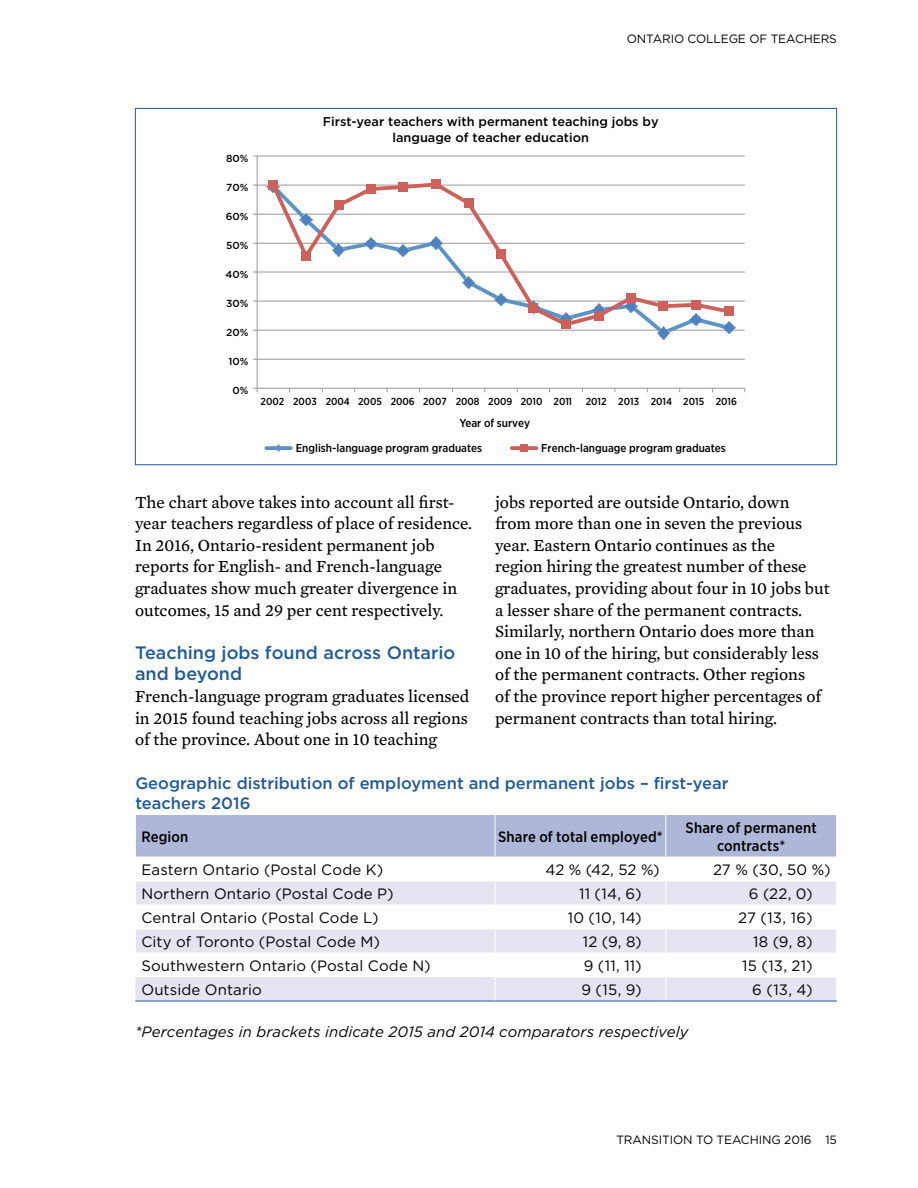
<style>
.page{position:relative;width:918px;height:1188px;background:#fff}
.page>*{position:absolute;margin:0;border:0;box-sizing:border-box;transform-origin:0 0}
.Subhead_1{font:500 18px/21.6px "Gotham";color:#225b98}
.Body_-_New{font:17.25px/21.6px "Mercury Text G3";color:#000}
.Table_Title{font:500 16.5px/20px "Gotham";color:#225b98}
.Table___Body_Text{font:15px "Gotham";letter-spacing:.005em;color:#000}
.Table___number{font:15px "Gotham";letter-spacing:.01em;color:#000}
.Table_Body_Italic_sp{font:italic 15px "Gotham";letter-spacing:.005em;color:#000}
.Table_subhead_centre{font:500 15px/18px "Gotham Narrow";letter-spacing:.01em;color:#000;text-align:center}
.Table___num{font:15px "Gotham";color:#000}
.Table___subhead{font:500 15px "Gotham Narrow";letter-spacing:.01em;color:#000}
.t1{font:500 12.75px/15.3px "Gotham";color:#000;text-align:center}
.t2{font:12px "Gotham";letter-spacing:-.01em;color:#000}
.t3{font:500 11.55px "Gotham Narrow";color:#000}
.t4{font:500 10.2px "Gotham Narrow";color:#000}
.t5{font:500 10.2px "Gotham";color:#000}
</style>
<div class="page">
<hr style="left:135px;top:1001px;width:360px;height:1px;background:#225b98">
<svg style="left:135px;top:815px;width:702px;height:186px"></svg>
<hr style="left:495px;top:1001px;width:171px;height:1px;background:#225b98">
<hr style="left:666px;top:1001px;width:171px;height:1px;background:#225b98">
<hr style="left:257px;top:359px;width:488px;height:1px;background:#979797">
<hr style="left:257px;top:330px;width:488px;height:1px;background:#979797">
<hr style="left:257px;top:301px;width:488px;height:1px;background:#979797">
<hr style="left:257px;top:272px;width:488px;height:1px;background:#979797">
<hr style="left:257px;top:243px;width:488px;height:1px;background:#979797">
<hr style="left:257px;top:214px;width:488px;height:1px;background:#979797">
<hr style="left:257px;top:185px;width:488px;height:1px;background:#979797">
<hr style="left:257px;top:156px;width:488px;height:1px;background:#979797">
<hr style="left:257px;top:156px;width:1px;height:232px;background:#979797">
<hr style="left:257px;top:388px;width:488px;height:1px;background:#979797">
<svg style="left:268px;top:329px;width:454px;height:3px"></svg>
<svg style="left:657px;top:329px;width:13px;height:10px"></svg>
<svg style="left:722px;top:325px;width:13px;height:9px"></svg>
<svg style="left:268px;top:179px;width:465px;height:150px"></svg>
<div style="left:269px;top:180px;width:9px;height:10px;background:#cc615b"></div>
<div style="left:301px;top:251px;width:10px;height:10px;background:#cc615b"></div>
<div style="left:334px;top:201px;width:9px;height:9px;background:#cc615b"></div>
<div style="left:366px;top:184px;width:10px;height:10px;background:#cc615b"></div>
<div style="left:399px;top:182px;width:9px;height:10px;background:#cc615b"></div>
<div style="left:431px;top:180px;width:10px;height:9px;background:#cc615b"></div>
<div style="left:464px;top:198px;width:9px;height:10px;background:#cc615b"></div>
<div style="left:496px;top:250px;width:10px;height:9px;background:#cc615b"></div>
<div style="left:529px;top:303px;width:9px;height:10px;background:#cc615b"></div>
<div style="left:561px;top:320px;width:10px;height:9px;background:#cc615b"></div>
<div style="left:594px;top:311px;width:9px;height:9px;background:#cc615b"></div>
<div style="left:626px;top:293px;width:10px;height:10px;background:#cc615b"></div>
<div style="left:659px;top:302px;width:9px;height:9px;background:#cc615b"></div>
<div style="left:691px;top:300px;width:10px;height:9px;background:#cc615b"></div>
<div style="left:724px;top:307px;width:9px;height:9px;background:#cc615b"></div>
<svg style="left:266px;top:446px;width:25px;height:4px"></svg>
<svg style="left:275px;top:444px;width:7px;height:8px"></svg>
<svg style="left:512px;top:446px;width:24px;height:4px"></svg>
<div style="left:520px;top:444px;width:8px;height:8px;background:#cc615b"></div>
<p class="t2" style="left:627px;top:31px;width:212px">ONTARIO COLLEGE OF TEACHERS</p>
<p class="t5" style="left:226px;top:151px;width:24px">80%</p>
<p class="t5" style="left:226px;top:180px;width:24px">70%</p>
<p class="t5" style="left:226px;top:209px;width:24px">60%</p>
<p class="t5" style="left:226px;top:238px;width:24px">50%</p>
<p class="t5" style="left:226px;top:267px;width:25px">40%</p>
<p class="t5" style="left:226px;top:296px;width:24px">30%</p>
<p class="t5" style="left:226px;top:326px;width:24px">20%</p>
<p class="t5" style="left:228px;top:355px;width:22px">10%</p>
<p class="t5" style="left:233px;top:384px;width:18px">0%</p>
<p class="t1" style="left:323px;top:114px;width:337px">First-year teachers with permanent teaching jobs by language of teacher education</p>
<p class="t4" style="left:261px;top:395px;width:313px">2002 2003 2004 2005 2006 2007 2008 2009 2010 2011</p>
<p class="t4" style="left:586px;top:395px;width:153px">2012 2013 2014 2015 2016</p>
<p class="t3" style="left:460px;top:415px;width:72px">Year of survey</p>
<p class="t3" style="left:296px;top:440px;width:188px">English-language program graduates</p>
<p class="t3" style="left:541px;top:440px;width:186px">French-language program graduates</p>
<p class="Body_-_New" style="left:135px;top:490px;width:339px">The chart above takes into account all first&shy;year teachers regardless of place of residence.<br>In 2016, Ontario-resident permanent job reports for English- and French-language graduates show much greater divergence in outcomes, 15 and 29 per cent respectively.</p>
<h1 class="Subhead_1" style="left:135px;top:641px;width:322px">Teaching jobs found across Ontario and beyond</h1>
<p class="Body_-_New" style="left:135px;top:685px;width:336px;text-align:justify">French-language program graduates licensed in 2015 found teaching jobs across all regions of the province. About one in 10 teaching</p>
<p class="Body_-_New" style="left:495px;top:490px;width:336px">jobs reported are outside Ontario, down from more than one in seven the previous year. Eastern Ontario continues as the<br>region hiring the greatest number of these graduates, providing about four in 10 jobs but a lesser share of the permanent contracts.<br>Similarly, northern Ontario does more than one in 10 of the hiring, but considerably less of the permanent contracts. Other regions<br>of the province report higher percentages of permanent contracts than total hiring.</p>
<p class="Table_Title" style="left:135px;top:773px;width:595px">Geographic distribution of employment and permanent jobs – first-year teachers 2016</p>
<p class="Table___subhead" style="left:141px;top:827px;width:48px">Region</p>
<p class="Table_subhead_centre" style="left:498px;top:828px;width:166px">Share of total employed*</p>
<p class="Table_subhead_centre" style="left:686px;top:819px;width:133px">Share of permanent contracts*</p>
<p class="Table___Body_Text" style="left:141px;top:860px;width:244px">Eastern Ontario (Postal Code K)</p>
<p class="Table___num" style="left:546px;top:860px;width:116px">42 % (42, 52 %)</p>
<p class="Table___num" style="left:713px;top:860px;width:119px">27 % (30, 50 %)</p>
<p class="Table___Body_Text" style="left:141px;top:884px;width:254px">Northern Ontario (Postal Code P)</p>
<p class="Table___number" style="left:579px;top:884px;width:64px">11 (14, 6)</p>
<p class="Table___number" style="left:749px;top:884px;width:65px">6 (22, 0)</p>
<p class="Table___Body_Text" style="left:141px;top:908px;width:239px">Central Ontario (Postal Code L)</p>
<p class="Table___number" style="left:568px;top:908px;width:76px">10 (10, 14)</p>
<p class="Table___number" style="left:738px;top:908px;width:76px">27 (13, 16)</p>
<p class="Table___Body_Text" style="left:141px;top:932px;width:240px">City of Toronto (Postal Code M)</p>
<p class="Table___number" style="left:583px;top:932px;width:60px">12 (9, 8)</p>
<p class="Table___number" style="left:753px;top:932px;width:61px">18 (9, 8)</p>
<p class="Table___Body_Text" style="left:141px;top:956px;width:291px">Southwestern Ontario (Postal Code N)</p>
<p class="Table___number" style="left:584px;top:956px;width:60px">9 (11, 11)</p>
<p class="Table___number" style="left:742px;top:956px;width:72px">15 (13, 21)</p>
<p class="Table___Body_Text" style="left:141px;top:980px;width:122px">Outside Ontario</p>
<p class="Table___number" style="left:581px;top:980px;width:62px">9 (15, 9)</p>
<p class="Table___number" style="left:752px;top:980px;width:62px">6 (13, 4)</p>
<p class="Table_Body_Italic_sp" style="left:135px;top:1022px;width:555px">*Percentages in brackets indicate 2015 and 2014 comparators respectively</p>
<p class="t2" style="left:616px;top:1132px;width:222px">TRANSITION TO TEACHING 2016 15</p>
</div>
